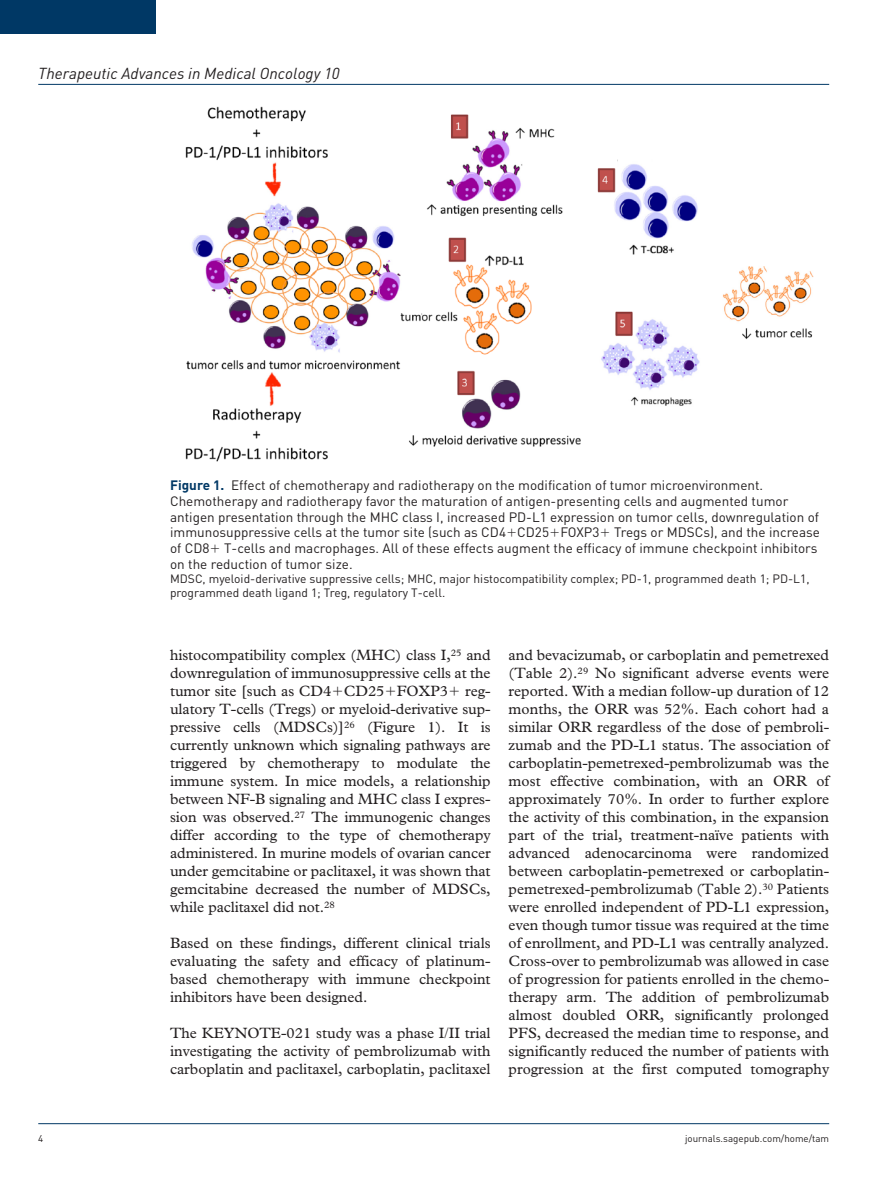
<style>
.page{position:relative;width:893px;height:1191px;background:#fff}
.page>*{position:absolute;margin:0;border:0;box-sizing:border-box;transform-origin:0 0}
.t1{font:italic 15.75px "DIN";color:#231f20}
.t2{font:15px/18px "Plantin Std";color:#231f20;text-align:justify}
.t3{font:13.5px/15.8px "DIN";color:#231f20}
.t4{font:12px/14.2px "DIN";color:#231f20}
.t5{font:9.75px "DIN";color:#231f20}
.s1{font-weight:700;color:#003865}
</style>
<div class="page">
<hr style="left:38px;top:84px;width:791px;height:1px;background:#003865">
<hr style="left:38px;top:1123px;width:791px;height:1px;background:#003865">
<div style="left:0;top:0;width:155px;height:34px;background:#003865"></div>
<img style="left:185px;top:106px;width:629px;height:356px">
<p class="t1" style="left:38px;top:63px;width:303px">Therapeutic Advances in Medical Oncology 10</p>
<p class="t3" style="left:170px;top:477px;width:651px"><span class="s1">Figure 1.</span> Effect of chemotherapy and radiotherapy on the modification of tumor microenvironment.<br>Chemotherapy and radiotherapy favor the maturation of antigen-presenting cells and augmented tumor antigen presentation through the MHC class I, increased PD-L1 expression on tumor cells, downregulation of immunosuppressive cells at the tumor site (such as CD4 CD25 FOXP3 Tregs or MDSCs), and the increase of CD8 T-cells and macrophages. All of these effects augment the efficacy of immune checkpoint inhibitors on the reduction of tumor size.</p>
<p class="t4" style="left:170px;top:571px;width:641px">MDSC, myeloid-derivative suppressive cells; MHC, major histocompatibility complex; PD-1, programmed death 1; PD-L1, programmed death ligand 1; Treg, regulatory T-cell.</p>
<p class="t2" style="left:170px;top:646px;width:322px">histocompatibility complex (MHC) class I,<sup>25</sup> and downregulation of immunosuppressive cells at the tumor site [such as CD4 CD25 FOXP3 reg&shy;ulatory T-cells (Tregs) or myeloid-derivative sup&shy;pressive cells (MDSCs)]<sup>26</sup> (Figure 1). It is currently unknown which signaling pathways are triggered by chemotherapy to modulate the immune system. In mice models, a relationship between NF-B signaling and MHC class I expres&shy;sion was observed.<sup>27</sup> The immunogenic changes differ according to the type of chemotherapy administered. In murine models of ovarian cancer under gemcitabine or paclitaxel, it was shown that gemcitabine decreased the number of MDSCs, while paclitaxel did not.<sup>28</sup></p>
<p class="t2" style="left:170px;top:934px;width:322px">Based on these findings, different clinical trials evaluating the safety and efficacy of platinum&shy;based chemotherapy with immune checkpoint inhibitors have been designed.</p>
<p class="t2" style="left:170px;top:1024px;width:322px">The KEYNOTE-021 study was a phase I/II trial investigating the activity of pembrolizumab with carboplatin and paclitaxel, carboplatin, paclitaxel</p>
<p class="t2" style="left:509px;top:646px;width:322px">and bevacizumab, or carboplatin and pemetrexed (Table 2).<sup>29</sup> No significant adverse events were reported. With a median follow-up duration of 12 months, the ORR was 52%. Each cohort had a similar ORR regardless of the dose of pembroli&shy;zumab and the PD-L1 status. The association of carboplatin-pemetrexed-pembrolizumab was the most effective combination, with an ORR of approximately 70%. In order to further explore the activity of this combination, in the expansion part of the trial, treatment-naïve patients with advanced adenocarcinoma were randomized between carboplatin-pemetrexed or carboplatin&shy;pemetrexed-pembrolizumab (Table 2).<sup>30</sup> Patients were enrolled independent of PD-L1 expression, even though tumor tissue was required at the time of enrollment, and PD-L1 was centrally analyzed.<br>Cross-over to pembrolizumab was allowed in case of progression for patients enrolled in the chemo&shy;therapy arm. The addition of pembrolizumab almost doubled ORR, significantly prolonged PFS, decreased the median time to response, and significantly reduced the number of patients with progression at the first computed tomography</p>
<p class="t5" style="left:38px;top:1132px;width:7px">4</p>
<p class="t5" style="left:685px;top:1132px;width:146px">journals.sagepub.com/home/tam</p>
</div>
